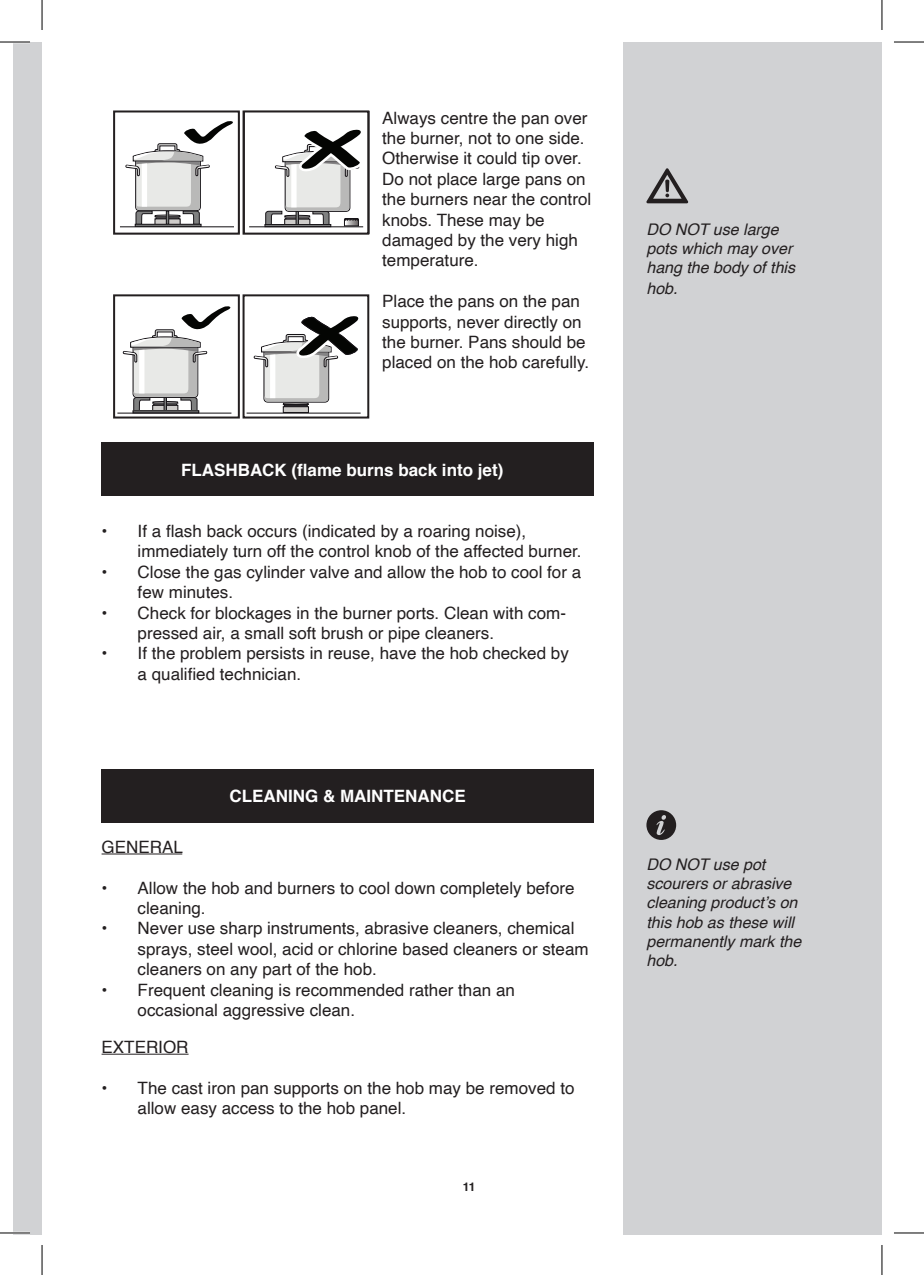
<style>
.page{position:relative;width:924px;height:1275px;background:#fff}
.page>*{position:absolute;margin:0;border:0;box-sizing:border-box;transform-origin:0 0}
.t1{font:17px/20.4px "Helvetica";color:#231f20}
.t2{font:700 17px "Helvetica";color:#fff}
.t3{font:italic 16px/19.2px "Helvetica";color:#231f20}
.t4{font:700 12px "Helvetica";color:#231f20}
</style>
<div class="page">
<div style="left:101px;top:769px;width:492px;height:54px;background:#231f20"></div>
<div style="left:623px;top:42px;width:258px;height:1192px;background:#d1d2d4"></div>
<hr style="left:101px;top:853px;width:81px;height:1px;background:#231f20">
<hr style="left:101px;top:1053px;width:87px;height:1px;background:#231f20">
<svg style="left:646px;top:168px;width:42px;height:35px"></svg>
<svg style="left:120px;top:121px;width:244px;height:107px"></svg>
<div style="left:113px;top:110px;width:127px;height:125px;border:2px solid #231f20"></div>
<div style="left:242px;top:110px;width:127px;height:125px;border:2px solid #231f20"></div>
<div style="left:113px;top:294px;width:127px;height:124px;border:2px solid #231f20"></div>
<div style="left:242px;top:294px;width:127px;height:124px;border:2px solid #231f20"></div>
<div style="left:284px;top:405px;width:23px;height:2px;border:1px solid #171418"></div>
<div style="left:283px;top:407px;width:25px;height:5px;background:#ceccca"></div>
<div style="left:283px;top:406px;width:26px;height:7px;border:1px solid #171418"></div>
<hr style="left:117px;top:412px;width:114px;height:1px;background:#171418">
<hr style="left:246px;top:412px;width:114px;height:1px;background:#171418">
<svg style="left:122px;top:306px;width:109px;height:106px"></svg>
<svg style="left:253px;top:316px;width:106px;height:89px"></svg>
<svg style="left:646px;top:810px;width:29px;height:30px"></svg>
<div style="left:14px;top:42px;width:28px;height:1192px;background:#d1d2d4"></div>
<div style="left:101px;top:442px;width:492px;height:53px;background:#231f20"></div>
<hr style="left:0;top:1231px;width:30px;height:3px;background:#fff">
<hr style="left:0;top:42px;width:30px;height:1px;background:#000">
<hr style="left:893px;top:42px;width:30px;height:1px;background:#000">
<hr style="left:0;top:1232px;width:30px;height:1px;background:#000">
<hr style="left:893px;top:1232px;width:30px;height:1px;background:#000">
<hr style="left:42px;top:0;width:1px;height:30px;background:#000">
<hr style="left:42px;top:1245px;width:1px;height:30px;background:#000">
<hr style="left:881px;top:0;width:1px;height:30px;background:#000">
<hr style="left:881px;top:1245px;width:1px;height:30px;background:#000">
<p class="t1" style="left:382px;top:108px;width:210px">Always centre the pan over the burner, not to one side.<br>Otherwise it could tip over.<br>Do not place large pans on the burners near the control knobs. These may be damaged by the very high temperature.</p>
<p class="t1" style="left:382px;top:291px;width:208px">Place the pans on the pan supports, never directly on the burner. Pans should be placed on the hob carefully.</p>
<p class="t2" style="left:181px;top:456px;width:324px">FLASHBACK (flame burns back into jet)</p>
<p class="t1" style="left:137px;top:521px;width:445px;text-indent:-36px">• If a flash back occurs (indicated by a roaring noise), immediately turn off the control knob of the affected burner.</p>
<p class="t1" style="left:137px;top:562px;width:445px;text-indent:-36px">• Close the gas cylinder valve and allow the hob to cool for a few minutes.</p>
<p class="t1" style="left:137px;top:603px;width:430px;text-indent:-36px">• Check for blockages in the burner ports. Clean with com&shy;pressed air, a small soft brush or pipe cleaners.</p>
<p class="t1" style="left:137px;top:644px;width:432px;text-indent:-36px">• If the problem persists in reuse, have the hob checked by a qualified technician.</p>
<p class="t2" style="left:229px;top:782px;width:238px">CLEANING &amp; MAINTENANCE</p>
<p class="t1" style="left:101px;top:837px;width:83px">GENERAL</p>
<p class="t1" style="left:137px;top:878px;width:438px;text-indent:-36px">• Allow the hob and burners to cool down completely before cleaning.</p>
<p class="t1" style="left:137px;top:918px;width:452px;text-indent:-36px">• Never use sharp instruments, abrasive cleaners, chemical sprays, steel wool, acid or chlorine based cleaners or steam cleaners on any part of the hob.</p>
<p class="t1" style="left:137px;top:980px;width:379px;text-indent:-36px">• Frequent cleaning is recommended rather than an occasional aggressive clean.</p>
<p class="t1" style="left:101px;top:1037px;width:88px">EXTERIOR</p>
<p class="t1" style="left:137px;top:1078px;width:438px;text-indent:-36px">• The cast iron pan supports on the hob may be removed to allow easy access to the hob panel.</p>
<p class="t4" style="left:462px;top:1177px;width:14px">11</p>
<p class="t3" style="left:646px;top:220px;width:150px">DO NOT use large pots which may over hang the body of this hob.</p>
<p class="t3" style="left:646px;top:855px;width:156px">DO NOT use pot scourers or abrasive cleaning product’s on this hob as these will permanently mark the hob.</p>
</div>
